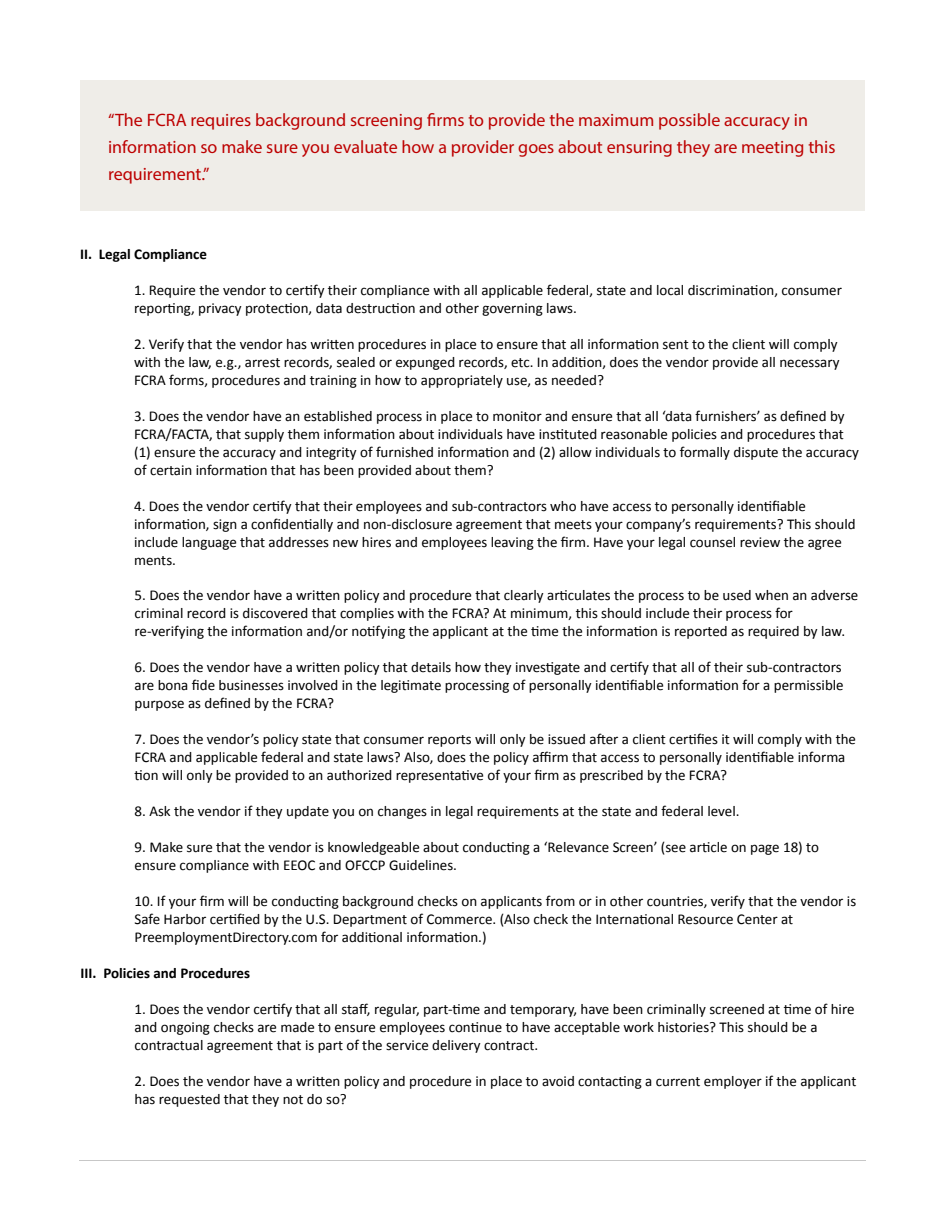
<style>
.page{position:relative;width:945px;height:1215px;background:#fff}
.page>*{position:absolute;margin:0;border:0;box-sizing:border-box;transform-origin:0 0}
.t1{font:18px/27px "Myriad Pro";color:#bd0000}
.t2{font:15px/18px "Calibri";color:#000}
.t3{font:700 15px "Calibri";color:#000}
</style>
<div class="page">
<hr style="left:80px;top:1160px;width:786px;height:1px;background:#c7c7c7">
<div style="left:80px;top:80px;width:785px;height:130px;background:#efede8"></div>
<p class="t1" style="left:108px;top:108px;width:729px">“The FCRA requires background screening firms to provide the maximum possible accuracy in information so make sure you evaluate how a provider goes about ensuring they are meeting this requirement.”</p>
<p class="t3" style="left:80px;top:249px;width:128px">II. Legal Compliance</p>
<p class="t2" style="left:134px;top:280px;width:709px">1. Require the vendor to certify their compliance with all applicable federal, state and local discrimination, consumer reporting, privacy protection, data destruction and other governing laws.</p>
<p class="t2" style="left:134px;top:334px;width:707px">2. Verify that the vendor has written procedures in place to ensure that all information sent to the client will comply with the law, e.g., arrest records, sealed or expunged records, etc. In addition, does the vendor provide all necessary<br>FCRA forms, procedures and training in how to appropriately use, as needed?</p>
<p class="t2" style="left:134px;top:406px;width:726px">3. Does the vendor have an established process in place to monitor and ensure that all ‘data furnishers’ as defined by FCRA/FACTA, that supply them information about individuals have instituted reasonable policies and procedures that (1) ensure the accuracy and integrity of furnished information and (2) allow individuals to formally dispute the accuracy of certain information that has been provided about them?</p>
<p class="t2" style="left:134px;top:496px;width:723px">4. Does the vendor certify that their employees and sub-contractors who have access to personally identifiable information, sign a confidentially and non-disclosure agreement that meets your company’s requirements? This should include language that addresses new hires and employees leaving the firm. Have your legal counsel review the agree ments.</p>
<p class="t2" style="left:135px;top:585px;width:725px">5. Does the vendor have a written policy and procedure that clearly articulates the process to be used when an adverse criminal record is discovered that complies with the FCRA? At minimum, this should include their process for re-verifying the information and/or notifying the applicant at the time the information is reported as required by law.</p>
<p class="t2" style="left:135px;top:657px;width:711px">6. Does the vendor have a written policy that details how they investigate and certify that all of their sub-contractors are bona fide businesses involved in the legitimate processing of personally identifiable information for a permissible purpose as defined by the FCRA?</p>
<p class="t2" style="left:135px;top:729px;width:723px">7. Does the vendor’s policy state that consumer reports will only be issued after a client certifies it will comply with the<br>FCRA and applicable federal and state laws? Also, does the policy affirm that access to personally identifiable informa tion will only be provided to an authorized representative of your firm as prescribed by the FCRA?</p>
<p class="t2" style="left:135px;top:801px;width:606px">8. Ask the vendor if they update you on changes in legal requirements at the state and federal level.</p>
<p class="t2" style="left:135px;top:837px;width:686px">9. Make sure that the vendor is knowledgeable about conducting a ‘Relevance Screen’ (see article on page 18) to ensure compliance with EEOC and OFCCP Guidelines.</p>
<p class="t2" style="left:135px;top:891px;width:723px">10. If your firm will be conducting background checks on applicants from or in other countries, verify that the vendor is<br>Safe Harbor certified by the U.S. Department of Commerce. (Also check the International Resource Center at<br>PreemploymentDirectory.com for additional information.)</p>
<p class="t3" style="left:81px;top:968px;width:171px">III. Policies and Procedures</p>
<p class="t2" style="left:135px;top:999px;width:722px">1. Does the vendor certify that all staff, regular, part-time and temporary, have been criminally screened at time of hire and ongoing checks are made to ensure employees continue to have acceptable work histories? This should be a contractual agreement that is part of the service delivery contract.</p>
<p class="t2" style="left:135px;top:1071px;width:723px">2. Does the vendor have a written policy and procedure in place to avoid contacting a current employer if the applicant has requested that they not do so?</p>
</div>
